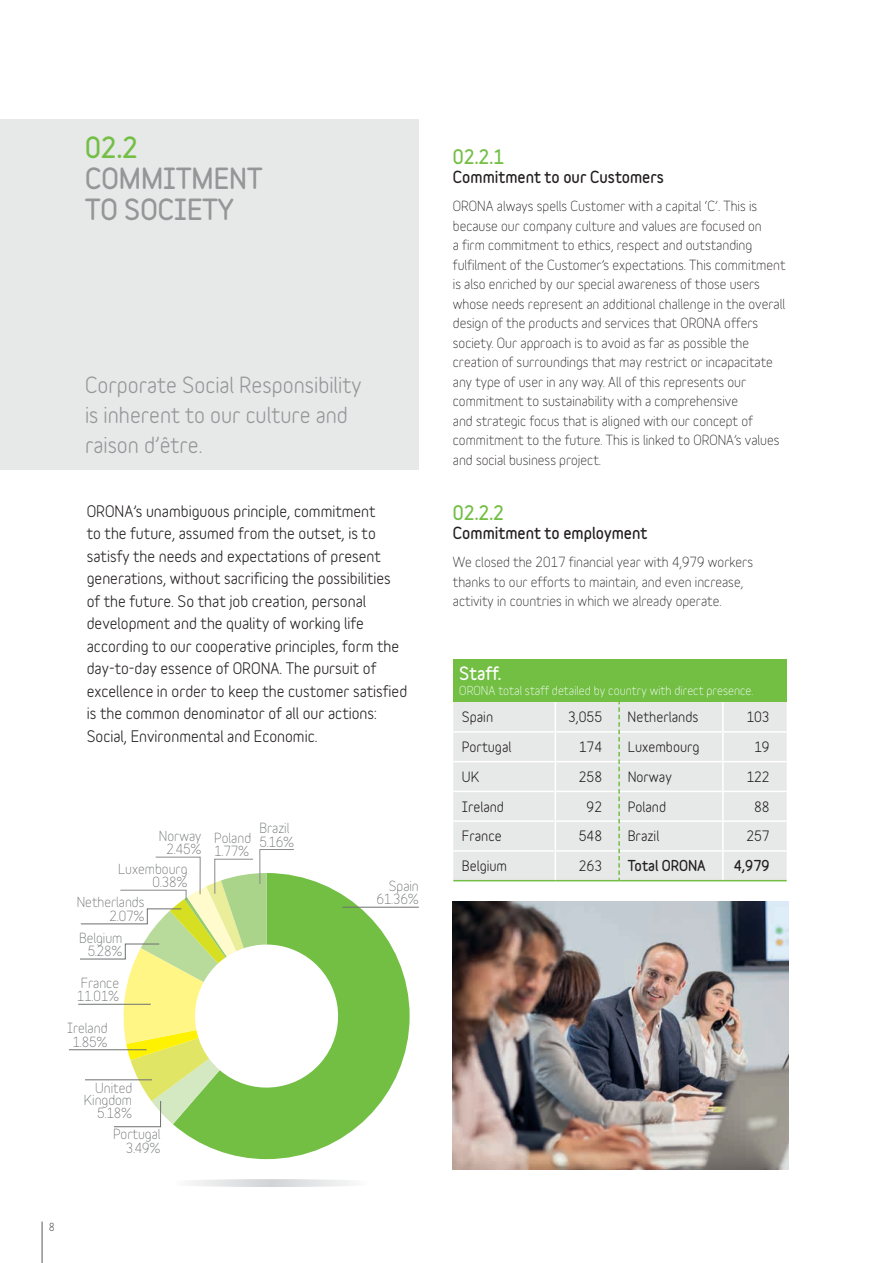
<style>
.page{position:relative;width:893px;height:1263px;background:#fff}
.page>*{position:absolute;margin:0;border:0;box-sizing:border-box;transform-origin:0 0}
.t1{font:900 26.1px/31.3px "Variable";color:#949698}
.t2{font:900 26.1px "Variable";color:#72bf44}
.t3{font:700 21px/30px "Variable";color:#949698}
.t4{font:900 18px "Variable";color:#72bf44}
.t5{font:900 16.5px "Variable";color:#fff}
.t6{font:700 15px/22.5px "Variable";color:#231f20}
.t7{font:900 15px "Variable";color:#231f20}
.t8{font:13.5px/19.5px "Variable";color:#231f20}
.t9{font:13.5px/13.5px "Variable";color:#6d6f71;text-align:right}
.t10{font:700 13.5px "Variable";color:#231f20}
.t11{font:900 13.5px "Variable";color:#231f20}
.t12{font:12px "Variable";color:#fff}
.t13{font:700 10.5px "Variable";color:#58595b}
</style>
<div class="page">
<hr style="left:42px;top:1221px;width:1px;height:42px;background:#58595b">
<img style="left:453px;top:901px;width:336px;height:268px">
<div style="left:0;top:119px;width:419px;height:351px;background:#e7e8e8"></div>
<svg style="left:176px;top:875px;width:234px;height:284px;fill:#72bf44"></svg>
<svg style="left:190px;top:1179px;width:162px;height:8px"></svg>
<hr style="left:342px;top:907px;width:77px;height:1px;background:#6d6f71">
<hr style="left:78px;top:1004px;width:73px;height:1px;background:#6d6f71">
<hr style="left:69px;top:1049px;width:78px;height:1px;background:#6d6f71">
<svg style="left:79px;top:849px;width:215px;height:278px"></svg>
<div style="left:453px;top:659px;width:334px;height:43px;background:#72bf44"></div>
<div style="left:453px;top:702px;width:334px;height:178px;background:#e7e8e8"></div>
<hr style="left:722px;top:702px;width:2px;height:29px;background:#fff">
<hr style="left:453px;top:731px;width:102px;height:2px;background:#fff">
<hr style="left:620px;top:731px;width:103px;height:2px;background:#fff">
<hr style="left:723px;top:731px;width:64px;height:2px;background:#fff">
<hr style="left:722px;top:733px;width:2px;height:28px;background:#fff">
<hr style="left:453px;top:761px;width:102px;height:1px;background:#fff">
<hr style="left:620px;top:761px;width:103px;height:1px;background:#fff">
<hr style="left:723px;top:761px;width:64px;height:1px;background:#fff">
<hr style="left:722px;top:762px;width:2px;height:29px;background:#fff">
<hr style="left:453px;top:791px;width:102px;height:1px;background:#fff">
<hr style="left:620px;top:791px;width:103px;height:1px;background:#fff">
<hr style="left:723px;top:791px;width:64px;height:1px;background:#fff">
<hr style="left:722px;top:792px;width:2px;height:28px;background:#fff">
<hr style="left:453px;top:820px;width:102px;height:2px;background:#fff">
<hr style="left:620px;top:820px;width:103px;height:2px;background:#fff">
<hr style="left:723px;top:820px;width:64px;height:2px;background:#fff">
<hr style="left:722px;top:822px;width:2px;height:28px;background:#fff">
<hr style="left:453px;top:850px;width:102px;height:2px;background:#fff">
<hr style="left:620px;top:850px;width:103px;height:2px;background:#fff">
<hr style="left:723px;top:850px;width:64px;height:2px;background:#fff">
<hr style="left:722px;top:852px;width:2px;height:28px;background:#fff">
<hr style="left:453px;top:880px;width:102px;height:1px;background:#72bf44">
<hr style="left:619px;top:880px;width:104px;height:1px;background:#72bf44">
<hr style="left:723px;top:880px;width:64px;height:1px;background:#72bf44">
<hr style="left:555px;top:731px;width:63px;height:2px;background:#fff">
<hr style="left:555px;top:761px;width:63px;height:1px;background:#fff">
<hr style="left:555px;top:791px;width:63px;height:1px;background:#fff">
<hr style="left:555px;top:820px;width:63px;height:2px;background:#fff">
<hr style="left:555px;top:850px;width:63px;height:2px;background:#fff">
<svg style="left:555px;top:702px;width:1px;height:178px"></svg>
<svg style="left:618px;top:702px;width:2px;height:178px"></svg>
<hr style="left:555px;top:880px;width:64px;height:1px;background:#72bf44">
<h1 class="t2" style="left:85px;top:127px;width:55px">02.2</h1>
<h1 class="t1" style="left:85px;top:162px;width:179px">COMMITMENT<br>TO SOCIETY</h1>
<h2 class="t3" style="left:85px;top:367px;width:278px">Corporate Social Responsibility is inherent to our culture and raison d’être.</h2>
<p class="t6" style="left:87px;top:498px;width:322px">ORONA’s unambiguous principle, commitment<br>to the future, assumed from the outset, is to satisfy the needs and expectations of present generations, without sacrificing the possibilities of the future. So that job creation, personal development and the quality of working life according to our cooperative principles, form the day-to-day essence of ORONA. The pursuit of excellence in order to keep the customer satisfied is the common denominator of all our actions:<br>Social, Environmental and Economic.</p>
<p class="t9" style="left:159px;top:828px;width:44px;text-align:center">Norway<br>2.45%</p>
<p class="t9" style="left:214px;top:822px;width:81px;line-height:9.6px;text-align:left;text-indent:45px">Brazil<br>Poland 5.16%</p>
<p class="t9" style="left:214px;top:843px;width:36px">1.77%</p>
<p class="t9" style="left:118px;top:861px;width:71px">Luxembourg<br>0.38%</p>
<p class="t9" style="left:77px;top:894px;width:69px">Netherlands<br>2.07%</p>
<p class="t9" style="left:79px;top:929px;width:45px">Belgium<br>5.28%</p>
<p class="t9" style="left:77px;top:975px;width:44px;text-align:left">France<br>11.01%</p>
<p class="t9" style="left:67px;top:1020px;width:42px;text-align:center">Ireland<br>1.85%</p>
<p class="t9" style="left:84px;top:1080px;width:50px;line-height:12px">United<br>Kingdom</p>
<p class="t9" style="left:97px;top:1105px;width:36px">5.18%</p>
<p class="t9" style="left:113px;top:1126px;width:49px">Portugal<br>3.49%</p>
<p class="t13" style="left:49px;top:1218px;width:8px">8</p>
<p class="t9" style="left:377px;top:878px;width:44px">Spain<br>61.36%</p>
<h3 class="t4" style="left:453px;top:142px;width:53px">02.2.1</h3>
<p class="t7" style="left:453px;top:165px;width:213px">Commitment to our Customers</p>
<p class="t8" style="left:453px;top:195px;width:334px">ORONA always spells Customer with a capital ‘C’. This is because our company culture and values are focused on<br>a firm commitment to ethics, respect and outstanding fulfilment of the Customer’s expectations. This commitment is also enriched by our special awareness of those users whose needs represent an additional challenge in the overall design of the products and services that ORONA offers society. Our approach is to avoid as far as possible the creation of surroundings that may restrict or incapacitate any type of user in any way. All of this represents our commitment to sustainability with a comprehensive<br>and strategic focus that is aligned with our concept of commitment to the future. This is linked to ORONA’s values and social business project.</p>
<h3 class="t4" style="left:453px;top:499px;width:53px">02.2.2</h3>
<p class="t7" style="left:453px;top:522px;width:196px">Commitment to employment</p>
<p class="t8" style="left:453px;top:551px;width:302px">We closed the 2017 financial year with 4,979 workers thanks to our efforts to maintain, and even increase, activity in countries in which we already operate.</p>
<p class="t5" style="left:459px;top:661px;width:44px">Staff.</p>
<p class="t12" style="left:459px;top:681px;width:296px">ORONA total staff detailed by country with direct presence.</p>
<p class="t10" style="left:462px;top:705px;width:33px">Spain</p>
<p class="t10" style="left:568px;top:705px;width:35px">3,055</p>
<p class="t10" style="left:628px;top:705px;width:72px">Netherlands</p>
<p class="t10" style="left:746px;top:705px;width:25px">103</p>
<p class="t10" style="left:462px;top:735px;width:51px">Portugal</p>
<p class="t10" style="left:579px;top:735px;width:25px">174</p>
<p class="t10" style="left:628px;top:735px;width:74px">Luxembourg</p>
<p class="t10" style="left:754px;top:735px;width:17px">19</p>
<p class="t10" style="left:462px;top:765px;width:19px">UK</p>
<p class="t10" style="left:579px;top:765px;width:25px">258</p>
<p class="t10" style="left:628px;top:765px;width:46px">Norway</p>
<p class="t10" style="left:746px;top:765px;width:25px">122</p>
<p class="t10" style="left:462px;top:795px;width:44px">Ireland</p>
<p class="t10" style="left:587px;top:795px;width:17px">92</p>
<p class="t10" style="left:628px;top:795px;width:40px">Poland</p>
<p class="t10" style="left:754px;top:795px;width:17px">88</p>
<p class="t10" style="left:462px;top:825px;width:41px">France</p>
<p class="t10" style="left:579px;top:825px;width:25px">548</p>
<p class="t10" style="left:628px;top:825px;width:33px">Brazil</p>
<p class="t10" style="left:746px;top:825px;width:25px">257</p>
<p class="t10" style="left:462px;top:855px;width:47px">Belgium</p>
<p class="t10" style="left:579px;top:855px;width:25px">263</p>
<p class="t11" style="left:628px;top:855px;width:80px">Total ORONA</p>
<p class="t11" style="left:734px;top:855px;width:38px">4,979</p>
</div>
